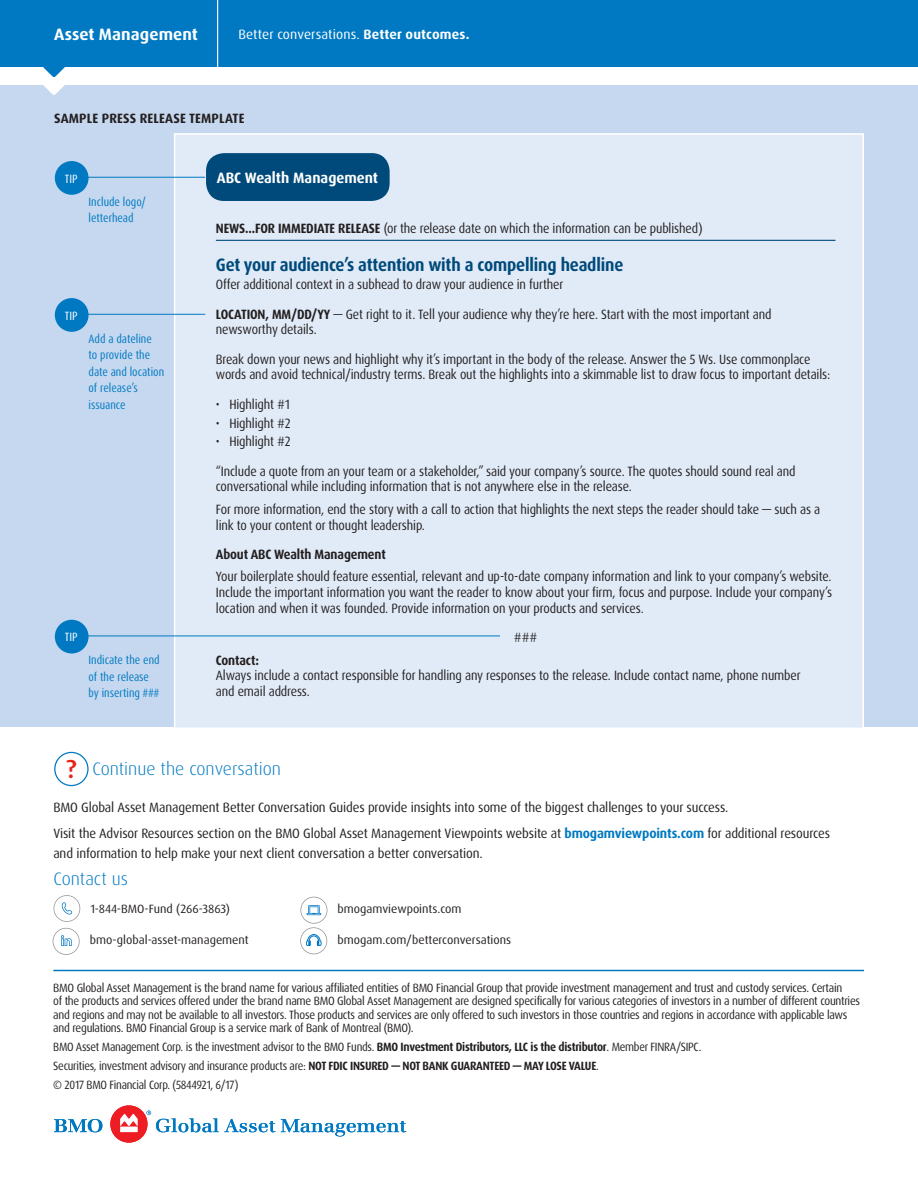
<style>
.page{position:relative;width:918px;height:1188px;background:#fff}
.page>*{position:absolute;margin:0;border:0;box-sizing:border-box;transform-origin:0 0}
.bodycopy-bullet{font:500 26.1px "Dax OT";color:#e72419}
.Investment_Perspecti{font:700 18px "Dax OT";letter-spacing:-.01em;color:#004a7b;scale:.9 1}
.Header_B{font:300 18px "Dax OT";color:#0079c2}
.Social_links{font:300 18px "Dax OT";color:#0079c2}
.Line_of_Business{font:700 16.5px "Dax OT";letter-spacing:.005em;color:#fff}
.Investment_Perspecti-2{font:700 15px "Dax OT";color:#fff;scale:.95 1}
.Investment_Perspecti-3{font:13.5px/15.8px "Dax OT";letter-spacing:-.01em;color:#231f20;scale:.9 1}
.bodycopy-bullet-2{font:13.5px/19.5px "Dax OT";letter-spacing:-.01em;color:#231f20;scale:.95 1}
.Line_of_Business-2{font:13.5px "Dax OT";letter-spacing:.005em;color:#fff}
.Investment_Perspecti-4{font:700 13.5px "Dax OT";color:#231f20;scale:.95 1}
.Investment_Perspecti-5{font:700 13.5px "Dax OT";color:#231f20;scale:.9 1}
.Legal_Dax{font:12px/13.5px "Dax OT";letter-spacing:-.025em;color:#231f20;scale:.92 1}
.Legal_Dax-2{font:12px "Dax OT";letter-spacing:-.025em;color:#231f20;scale:.9 1}
.Pro_Tip_-_ddm{font:condensed 12px/16.5px "Dax OT";color:#0079c2}
.Social_links-2{font:12px "Dax OT";color:#231f20}
.Blue_Text{font:condensed 12px "Dax OT";color:#fff}
.s1{font-weight:700}
.s2{font-weight:700;color:#0079c2}
</style>
<div class="page">
<div style="left:0;top:0;width:918px;height:68px;background:#0079c2"></div>
<div style="left:0;top:73px;width:918px;height:654px;background:#c6d8ef"></div>
<hr style="left:217px;top:0;width:1px;height:68px;background:#fff">
<hr style="left:53px;top:970px;width:811px;height:1px;background:#0079c2">
<div style="left:54px;top:752px;width:35px;height:34px;border:1px solid #0079c2;border-radius:50%"></div>
<svg style="left:54px;top:895px;width:26px;height:27px"></svg>
<svg style="left:53px;top:928px;width:27px;height:27px"></svg>
<svg style="left:54px;top:1119px;width:48px;height:13px"></svg>
<div style="left:110px;top:1105px;width:38px;height:38px;background:#ee1d23;border-radius:50%"></div>
<svg style="left:120px;top:1114px;width:18px;height:18px"></svg>
<svg style="left:147px;top:1111px;width:259px;height:26px"></svg>
<svg style="left:300px;top:897px;width:27px;height:58px"></svg>
<div style="left:175px;top:134px;width:688px;height:594px;background:#e1ebf7"></div>
<hr style="left:216px;top:240px;width:619px;height:1px;background:#004a7b">
<div style="left:0;top:68px;width:918px;height:17px;background:#fff"></div>
<svg style="left:43px;top:67px;width:22px;height:28px"></svg>
<div style="left:206px;top:153px;width:184px;height:48px;background:#004a7b;border-radius:18px"></div>
<div style="left:55px;top:161px;width:34px;height:34px;background:#0079c2;border-radius:50%"></div>
<div style="left:55px;top:298px;width:34px;height:34px;background:#0079c2;border-radius:50%"></div>
<div style="left:55px;top:620px;width:34px;height:33px;background:#0079c2;border-radius:50%"></div>
<hr style="left:85px;top:177px;width:120px;height:1px;background:#0079c2">
<hr style="left:85px;top:314px;width:120px;height:1px;background:#0079c2">
<hr style="left:85px;top:636px;width:415px;height:1px;background:#0079c2">
<p class="Line_of_Business" style="left:54px;top:24px;width:145px">Asset Management</p>
<p class="Line_of_Business-2" style="left:238px;top:26px;width:233px">Better conversations. <span class="s1">Better outcomes.</span></p>
<p class="Investment_Perspecti-4" style="left:54px;top:110px;width:202px">SAMPLE PRESS RELEASE TEMPLATE</p>
<p class="Blue_Text" style="left:65px;top:171px;width:14px">TIP</p>
<p class="Pro_Tip_-_ddm" style="left:89px;top:193px;width:59px">Include logo/ letterhead</p>
<p class="Blue_Text" style="left:65px;top:308px;width:14px">TIP</p>
<p class="Pro_Tip_-_ddm" style="left:89px;top:330px;width:77px">Add a dateline<br>to provide the date and location of release’s issuance</p>
<p class="Blue_Text" style="left:65px;top:630px;width:14px">TIP</p>
<p class="Pro_Tip_-_ddm" style="left:89px;top:652px;width:73px">Indicate the end of the release by inserting ###</p>
<p class="Investment_Perspecti-2" style="left:217px;top:168px;width:171px">ABC Wealth Management</p>
<p class="Investment_Perspecti-3" style="left:216px;top:221px;width:542px"><span class="s1">NEWS...FOR IMMEDIATE RELEASE</span> (or the release date on which the information can be published)</p>
<p class="Investment_Perspecti" style="left:216px;top:253px;width:454px">Get your audience’s attention with a compelling headline</p>
<p class="Investment_Perspecti-3" style="left:216px;top:277px;width:388px">Offer additional context in a subhead to draw your audience in further</p>
<p class="Investment_Perspecti-3" style="left:216px;top:306px;width:619px"><span class="s1">LOCATION, MM/DD/YY</span> — Get right to it. Tell your audience why they’re here. Start with the most important and newsworthy details.</p>
<p class="Investment_Perspecti-3" style="left:216px;top:351px;width:684px">Break down your news and highlight why it’s important in the body of the release. Answer the 5 Ws. Use commonplace words and avoid technical/industry terms. Break out the highlights into a skimmable list to draw focus to important details:</p>
<p class="Investment_Perspecti-3" style="left:216px;top:396px;width:84px">• Highlight #1</p>
<p class="Investment_Perspecti-3" style="left:216px;top:415px;width:85px">• Highlight #2</p>
<p class="Investment_Perspecti-3" style="left:216px;top:434px;width:85px">• Highlight #2</p>
<p class="Investment_Perspecti-3" style="left:216px;top:463px;width:646px">“Include a quote from an your team or a stakeholder,” said your company’s source. The quotes should sound real and conversational while including information that is not anywhere else in the release.</p>
<p class="Investment_Perspecti-3" style="left:216px;top:502px;width:673px">For more information, end the story with a call to action that highlights the next steps the reader should take — such as a link to your content or thought leadership.</p>
<p class="Investment_Perspecti-5" style="left:216px;top:546px;width:190px">About ABC Wealth Management</p>
<p class="Investment_Perspecti-3" style="left:216px;top:569px;width:686px;text-align:justify">Your boilerplate should feature essential, relevant and up-to-date company information and link to your company’s website.<br>Include the important information you want the reader to know about your firm, focus and purpose. Include your company’s location and when it was founded. Provide information on your products and services.</p>
<p class="Investment_Perspecti-3" style="left:514px;top:630px;width:28px">###</p>
<p class="Investment_Perspecti-3" style="left:216px;top:652px;width:651px"><span class="s1">Contact:<br></span>Always include a contact responsible for handling any responses to the release. Include contact name, phone number and email address.</p>
<p class="bodycopy-bullet" style="left:65px;top:753px;width:13px">?</p>
<p class="Header_B" style="left:92px;top:757px;width:190px">Continue the conversation</p>
<p class="bodycopy-bullet-2" style="left:53px;top:798px;width:712px">BMO Global Asset Management Better Conversation Guides provide insights into some of the biggest challenges to your success.</p>
<p class="bodycopy-bullet-2" style="left:53px;top:824px;width:819px">Visit the Advisor Resources section on the BMO Global Asset Management Viewpoints website at <span class="s2">bmogamviewpoints.com</span> for additional resources and information to help make your next client conversation a better conversation.</p>
<p class="Social_links" style="left:53px;top:867px;width:76px">Contact us</p>
<p class="Social_links-2" style="left:90px;top:901px;width:141px">1-844-BMO-Fund (266-3863)</p>
<p class="Social_links-2" style="left:338px;top:901px;width:126px">bmogamviewpoints.com</p>
<p class="Social_links-2" style="left:90px;top:932px;width:161px">bmo-global-asset-management</p>
<p class="Social_links-2" style="left:337px;top:932px;width:175px">bmogam.com/betterconversations</p>
<p class="Legal_Dax" style="left:53px;top:981px;width:878px">BMO Global Asset Management is the brand name for various affiliated entities of BMO Financial Group that provide investment management and trust and custody services. Certain<br>of the products and services offered under the brand name BMO Global Asset Management are designed specifically for various categories of investors in a number of different countries and regions and may not be available to all investors. Those products and services are only offered to such investors in those countries and regions in accordance with applicable laws and regulations. BMO Financial Group is a service mark of Bank of Montreal (BMO).</p>
<p class="Legal_Dax-2" style="left:53px;top:1039px;width:722px">BMO Asset Management Corp. is the investment advisor to the BMO Funds. <span class="s1">BMO Investment Distributors, LLC is the distributor</span>. Member FINRA/SIPC.</p>
<p class="Legal_Dax-2" style="left:53px;top:1058px;width:607px">Securities, investment advisory and insurance products are: <span class="s1">NOT FDIC INSURED — NOT BANK GUARANTEED — MAY LOSE VALUE</span>.</p>
<p class="Legal_Dax-2" style="left:53px;top:1077px;width:207px">© 2017 BMO Financial Corp. (5844921, 6/17)</p>
</div>
